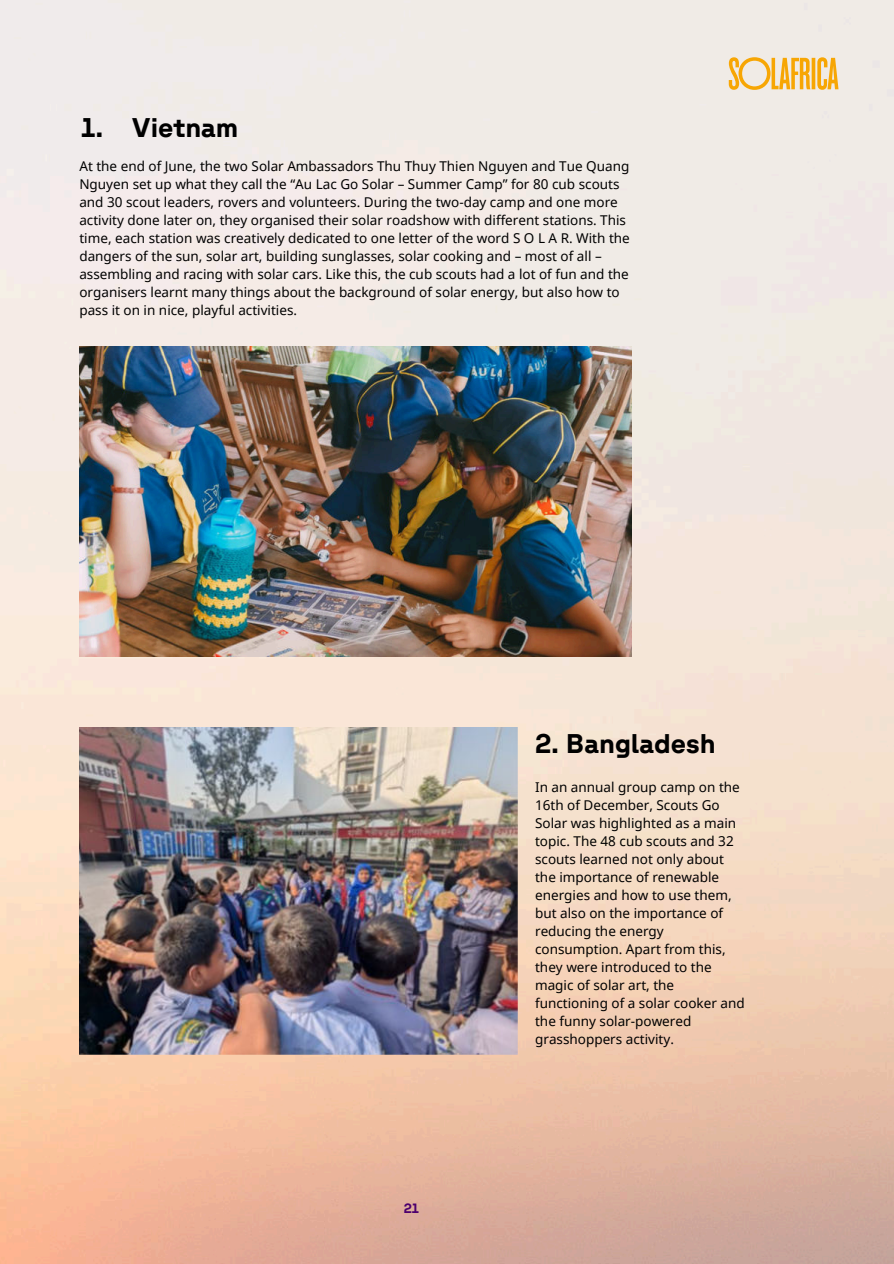
<style>
.page{position:relative;width:894px;height:1264px;background:#fff}
.page>*{position:absolute;margin:0;border:0;box-sizing:border-box;transform-origin:0 0}
.t1{font:700 27px "Scouts GT Planar";color:#000}
.t2{font:13.5px/18px "Noto Sans";color:#000}
.t3{font:700 13.5px "Scouts GT Planar";color:#4d006e}
</style>
<div class="page">
<img style="left:0;top:0;width:893px;height:1263px">
<img style="left:79px;top:346px;width:552px;height:311px">
<img style="left:79px;top:727px;width:438px;height:327px">
<svg style="left:728px;top:57px;width:110px;height:33px;background:#f3ca7a"></svg>
<h1 class="t1" style="left:81px;top:111px;width:159px">1. Vietnam</h1>
<p class="t2" style="left:79px;top:157px;width:552px">At the end of June, the two Solar Ambassadors Thu Thuy Thien Nguyen and Tue Quang Nguyen set up what they call the “Au Lac Go Solar – Summer Camp” for 80 cub scouts and 30 scout leaders, rovers and volunteers. During the two-day camp and one more activity done later on, they organised their solar roadshow with different stations. This time, each station was creatively dedicated to one letter of the word S O L A R. With the dangers of the sun, solar art, building sunglasses, solar cooking and – most of all – assembling and racing with solar cars. Like this, the cub scouts had a lot of fun and the organisers learnt many things about the background of solar energy, but also how to pass it on in nice, playful activities.</p>
<h1 class="t1" style="left:535px;top:727px;width:182px">2. Bangladesh</h1>
<p class="t3" style="left:404px;top:1199px;width:17px">21</p>
<p class="t2" style="left:535px;top:778px;width:211px">In an annual group camp on the<br>16th of December, Scouts Go<br>Solar was highlighted as a main topic. The 48 cub scouts and 32 scouts learned not only about the importance of renewable energies and how to use them, but also on the importance of reducing the energy consumption. Apart from this, they were introduced to the magic of solar art, the functioning of a solar cooker and the funny solar-powered grasshoppers activity.</p>
</div>
